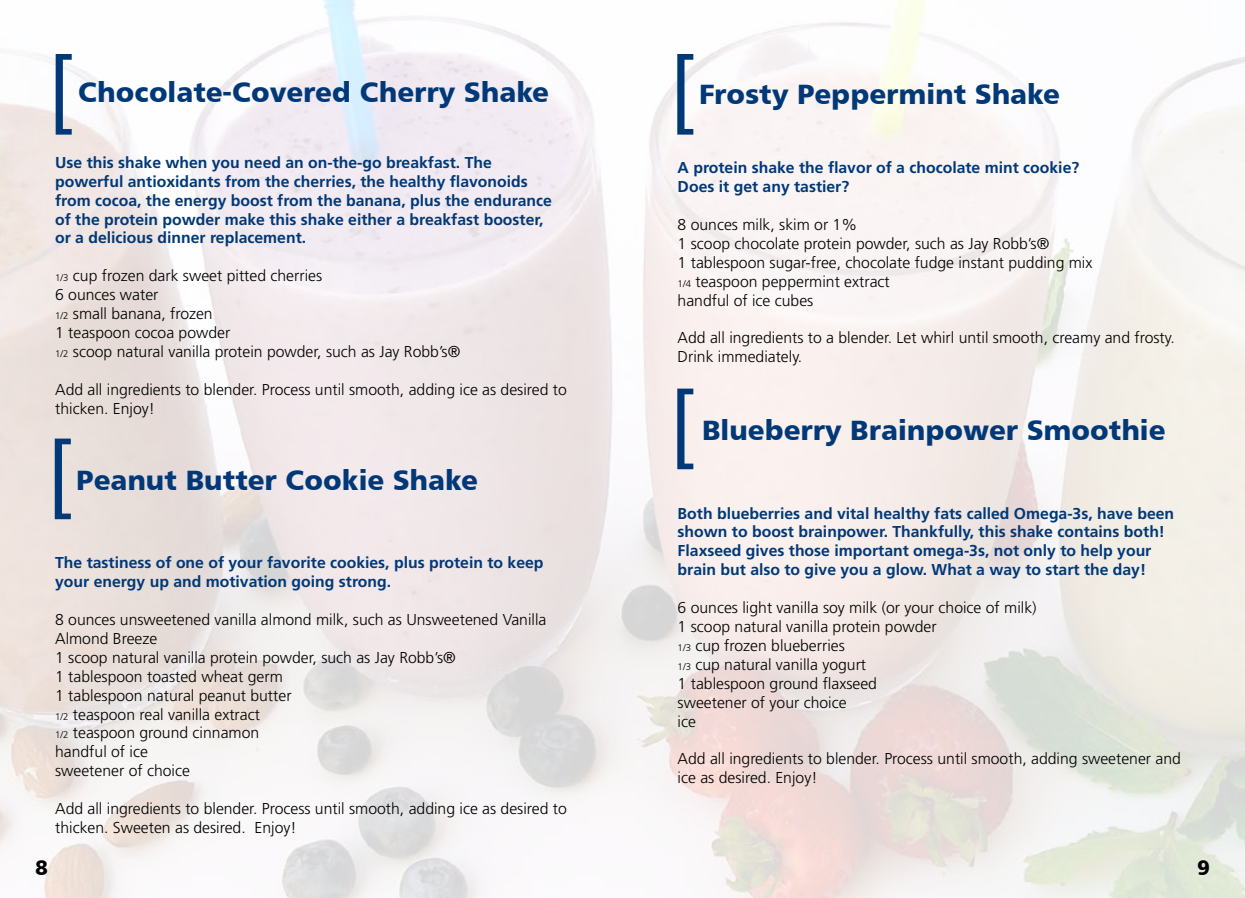
<style>
.page{position:relative;width:1245px;height:898px;background:#fff}
.page>*{position:absolute;margin:0;border:0;box-sizing:border-box;transform-origin:0 0}
.t1{font:91px "Humanist 777 BT Roman B";color:#003878}
.t2{font:28px "Humanist 777 BT Black B";color:#003878}
.t3{font:21px "Humanist 777 BT Black B";color:#000}
.t4{font:300 15.75px/18.9px "Frutiger LT Std";color:#000}
.t5{font:700 15.75px/18.9px "Frutiger LT Std";color:#003878}
.s1{font-size:9.62px}
</style>
<div class="page">
<h1 class="t1" style="left:47px;top:34px;width:31px">[</h1>
<h1 class="t1" style="left:669px;top:34px;width:31px">[</h1>
<h2 class="t2" style="left:78px;top:75px;width:472px">Chocolate-Covered Cherry Shake</h2>
<h2 class="t2" style="left:699px;top:76px;width:362px">Frosty Peppermint Shake</h2>
<p class="t5" style="left:55px;top:153px;width:498px">Use this shake when you need an on-the-go breakfast. The powerful antioxidants from the cherries, the healthy flavonoids from cocoa, the energy boost from the banana, plus the endurance of the protein powder make this shake either a breakfast booster, or a delicious dinner replacement.</p>
<p class="t4" style="left:55px;top:266px;width:406px"><span class="s1">1/3</span> cup frozen dark sweet pitted cherries<br>6 ounces water<br><span class="s1">1/2</span> small banana, frozen<br>1 teaspoon cocoa powder<br><span class="s1">1/2</span> scoop natural vanilla protein powder, such as Jay Robb’s®</p>
<p class="t4" style="left:55px;top:380px;width:513px">Add all ingredients to blender. Process until smooth, adding ice as desired to thicken. Enjoy!</p>
<h1 class="t1" style="left:46px;top:419px;width:31px">[</h1>
<h2 class="t2" style="left:76px;top:462px;width:403px">Peanut Butter Cookie Shake</h2>
<p class="t5" style="left:55px;top:553px;width:490px">The tastiness of one of your favorite cookies, plus protein to keep your energy up and motivation going strong.</p>
<p class="t4" style="left:55px;top:610px;width:492px">8 ounces unsweetened vanilla almond milk, such as Unsweetened Vanilla Almond Breeze<br>1 scoop natural vanilla protein powder, such as Jay Robb’s®<br>1 tablespoon toasted wheat germ<br>1 tablespoon natural peanut butter<br><span class="s1">1/2</span> teaspoon real vanilla extract<br><span class="s1">1/2</span> teaspoon ground cinnamon<br>handful of ice<br>sweetener of choice</p>
<p class="t4" style="left:55px;top:799px;width:513px">Add all ingredients to blender. Process until smooth, adding ice as desired to thicken. Sweeten as desired. Enjoy!</p>
<p class="t5" style="left:677px;top:158px;width:403px">A protein shake the flavor of a chocolate mint cookie?<br>Does it get any tastier?</p>
<p class="t4" style="left:677px;top:215px;width:416px">8 ounces milk, skim or 1%<br>1 scoop chocolate protein powder, such as Jay Robb’s®<br>1 tablespoon sugar-free, chocolate fudge instant pudding mix <span class="s1">1/4</span> teaspoon peppermint extract<br>handful of ice cubes</p>
<p class="t4" style="left:677px;top:329px;width:498px">Add all ingredients to a blender. Let whirl until smooth, creamy and frosty.<br>Drink immediately.</p>
<h1 class="t1" style="left:669px;top:369px;width:31px">[</h1>
<h2 class="t2" style="left:702px;top:412px;width:465px">Blueberry Brainpower Smoothie</h2>
<p class="t5" style="left:677px;top:504px;width:498px">Both blueberries and vital healthy fats called Omega-3s, have been shown to boost brainpower. Thankfully, this shake contains both!<br>Flaxseed gives those important omega-3s, not only to help your brain but also to give you a glow. What a way to start the day!</p>
<p class="t4" style="left:677px;top:598px;width:360px">6 ounces light vanilla soy milk (or your choice of milk)<br>1 scoop natural vanilla protein powder<br><span class="s1">1/3</span> cup frozen blueberries<br><span class="s1">1/3</span> cup natural vanilla yogurt<br>1 tablespoon ground flaxseed<br>sweetener of your choice<br>ice</p>
<p class="t4" style="left:677px;top:749px;width:504px">Add all ingredients to blender. Process until smooth, adding sweetener and ice as desired. Enjoy!</p>
<h3 class="t3" style="left:35px;top:854px;width:14px">8</h3>
<h3 class="t3" style="left:1196px;top:854px;width:14px">9</h3>
</div>
